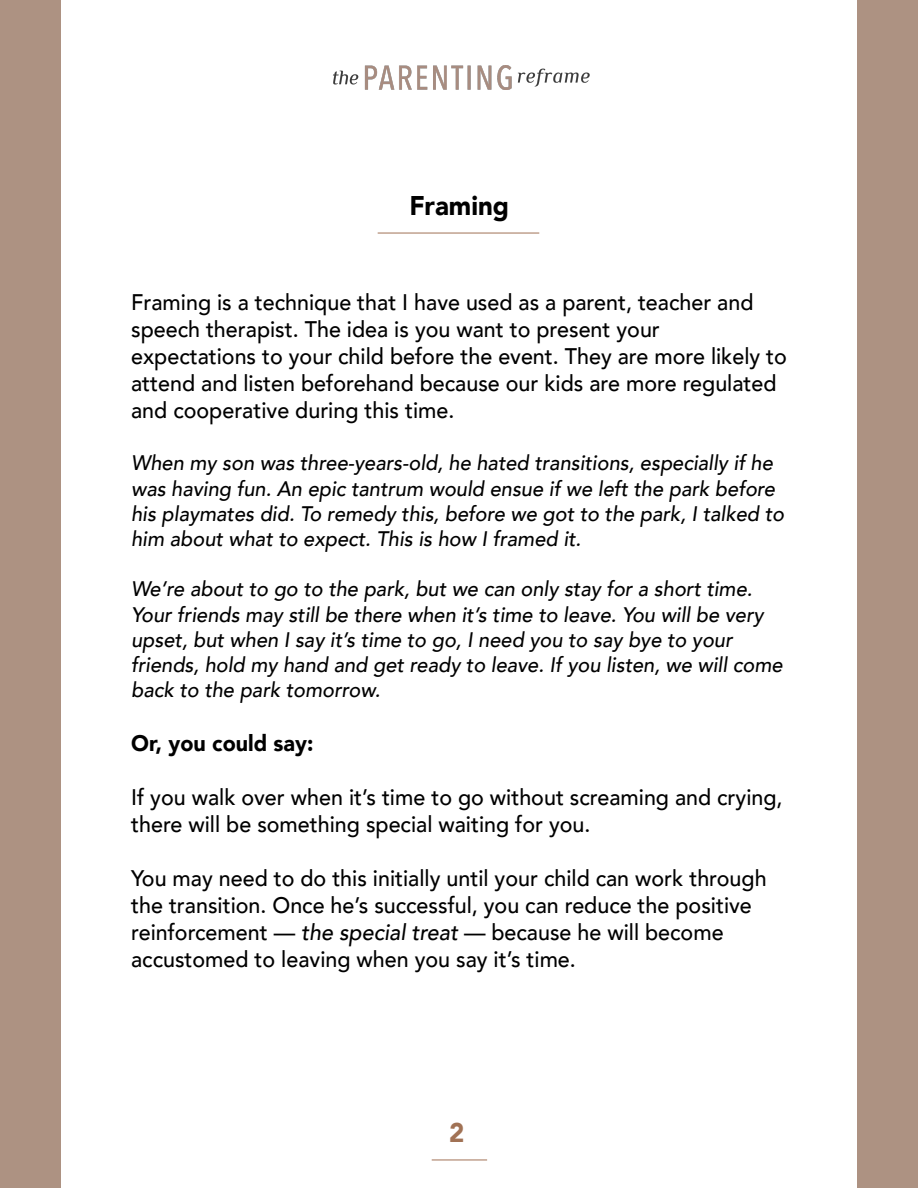
<style>
.page{position:relative;width:918px;height:1188px;background:#fff}
.page>*{position:absolute;margin:0;border:0;box-sizing:border-box;transform-origin:0 0}
.t1{font:900 27px "Avenir";color:#000;scale:.96 1}
.t2{font:900 27px "Avenir";color:#a17255;scale:.96 1}
.t3{font:500 22.5px/27px "Avenir";color:#000;scale:.96 1}
.t4{font:900 22.5px "Avenir";color:#000;scale:.96 1}
.t5{font:italic 500 21px/25.2px "Avenir";color:#000;scale:.96 1}
.s1{font-style:italic}
</style>
<div class="page">
<hr style="left:432px;top:1160px;width:55px;height:1px;background:#a17255">
<hr style="left:378px;top:233px;width:161px;height:1px;background:#a17255">
<div style="left:857px;top:0;width:61px;height:1188px;background:#ad9282"></div>
<div style="left:0;top:0;width:61px;height:1188px;background:#ad9282"></div>
<img style="left:333px;top:65px;width:257px;height:24px">
<p class="t1" style="left:409px;top:183px;width:106px">Framing</p>
<p class="t3" style="left:131px;top:288px;width:685px">Framing is a technique that I have used as a parent, teacher and speech therapist. The idea is you want to present your expectations to your child before the event. They are more likely to attend and listen beforehand because our kids are more regulated and cooperative during this time.</p>
<p class="t5" style="left:131px;top:451px;width:682px">When my son was three-years-old, he hated transitions, especially if he was having fun. An epic tantrum would ensue if we left the park before his playmates did. To remedy this, before we got to the park, I talked to him about what to expect. This is how I framed it.</p>
<p class="t5" style="left:131px;top:577px;width:680px">We’re about to go to the park, but we can only stay for a short time.<br>Your friends may still be there when it’s time to leave. You will be very upset, but when I say it’s time to go, I need you to say bye to your friends, hold my hand and get ready to leave. If you listen, we will come back to the park tomorrow.</p>
<p class="t4" style="left:131px;top:724px;width:191px">Or, you could say:</p>
<p class="t3" style="left:131px;top:783px;width:680px">If you walk over when it’s time to go without screaming and crying, there will be something special waiting for you.</p>
<p class="t3" style="left:131px;top:864px;width:663px">You may need to do this initially until your child can work through the transition. Once he’s successful, you can reduce the positive reinforcement — <span class="s1">the special treat</span> — because he will become accustomed to leaving when you say it’s time.</p>
<p class="t2" style="left:449px;top:1109px;width:17px">2</p>
</div>
